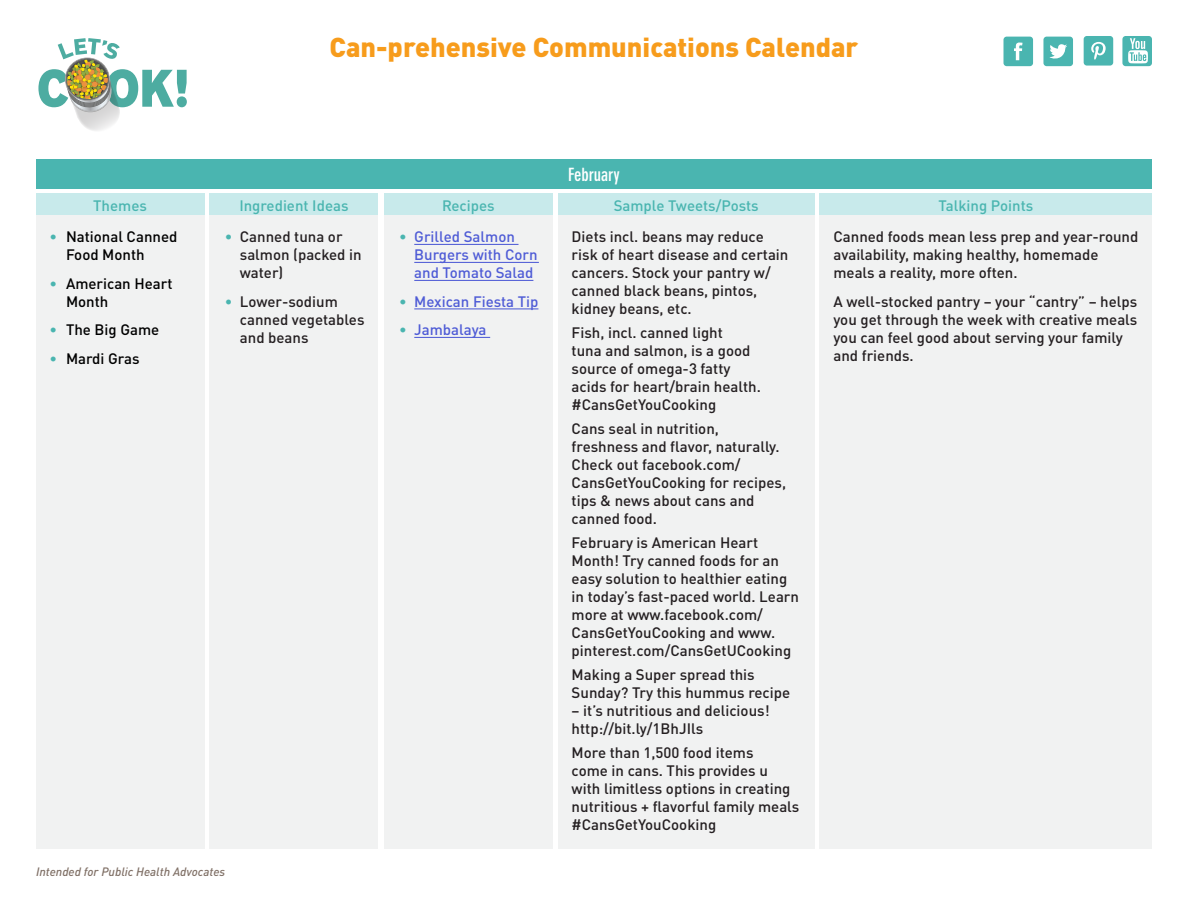
<style>
.page{position:relative;width:1188px;height:918px;background:#fff}
.page>*{position:absolute;margin:0;border:0;box-sizing:border-box;transform-origin:0 0}
.t1{font:900 27px "DINOT";color:#f79c1c}
.t2{font:700 condensed 18px "DIN Neuzeit Grotesk Std";color:#fff}
.t3{font:500 15px/18px "DINOT";color:#241f21}
.t4{font:500 15px/18px "DINOT";color:#4f5cd6}
.t5{font:500 15px/18px "DINOT";color:#000}
.t6{font:500 15px "DINOT";color:#4ab5b0}
.t7{font:italic 500 12px "DINOT";color:#807066}
.s1{color:#4ab5b0}
</style>
<div class="page">
<svg style="left:38px;top:38px;width:149px;height:93px"></svg>
<div style="left:1004px;top:37px;width:29px;height:29px;background:#4ab5b0;border-radius:3px"></div>
<svg style="left:1014px;top:43px;width:9px;height:17px"></svg>
<div style="left:1043px;top:37px;width:30px;height:29px;background:#4ab5b0;border-radius:3px"></div>
<svg style="left:1049px;top:44px;width:18px;height:15px"></svg>
<div style="left:1084px;top:36px;width:29px;height:30px;background:#4ab5b0;border-radius:3px"></div>
<svg style="left:1091px;top:42px;width:15px;height:18px"></svg>
<div style="left:1122px;top:36px;width:30px;height:30px;background:#4ab5b0;border-radius:3px"></div>
<svg style="left:1128px;top:38px;width:20px;height:25px"></svg>
<div style="left:36px;top:159px;width:1116px;height:30px;background:#4ab5b0"></div>
<div style="left:36px;top:194px;width:168px;height:22px;background:#c8eaeb"></div>
<div style="left:36px;top:216px;width:168px;height:633px;background:#f1f2f2"></div>
<div style="left:210px;top:194px;width:168px;height:22px;background:#c8eaeb"></div>
<div style="left:210px;top:216px;width:168px;height:633px;background:#f1f2f2"></div>
<div style="left:384px;top:194px;width:168px;height:22px;background:#c8eaeb"></div>
<div style="left:384px;top:216px;width:168px;height:633px;background:#f1f2f2"></div>
<hr style="left:414px;top:244px;width:105px;height:1px;background:#4f5cd6">
<hr style="left:414px;top:262px;width:125px;height:1px;background:#4f5cd6">
<hr style="left:414px;top:280px;width:119px;height:1px;background:#4f5cd6">
<hr style="left:414px;top:308px;width:124px;height:1px;background:#4f5cd6">
<hr style="left:414px;top:337px;width:76px;height:1px;background:#4f5cd6">
<div style="left:558px;top:194px;width:256px;height:22px;background:#c8eaeb"></div>
<div style="left:558px;top:216px;width:256px;height:633px;background:#f1f2f2"></div>
<div style="left:820px;top:194px;width:332px;height:22px;background:#c8eaeb"></div>
<div style="left:820px;top:216px;width:332px;height:633px;background:#f1f2f2"></div>
<h1 class="t1" style="left:330px;top:29px;width:530px">Can-prehensive Communications Calendar</h1>
<p class="t6" style="left:93px;top:196px;width:55px">Themes</p>
<p class="t5" style="left:66px;top:228px;width:113px;text-indent:-16px"><span class="s1">•</span> National Canned<br>Food Month</p>
<p class="t5" style="left:66px;top:274px;width:108px;text-indent:-16px"><span class="s1">•</span> American Heart<br>Month</p>
<p class="t5" style="left:50px;top:321px;width:111px"><span class="s1">•</span> The Big Game</p>
<p class="t5" style="left:50px;top:349px;width:92px"><span class="s1">•</span> Mardi Gras</p>
<p class="t6" style="left:239px;top:196px;width:111px">Ingredient Ideas</p>
<p class="t3" style="left:240px;top:228px;width:123px;text-indent:-15px"><span class="s1">•</span> Canned tuna or salmon (packed in water)</p>
<p class="t3" style="left:240px;top:292px;width:126px;text-indent:-15px"><span class="s1">•</span> Lower-sodium canned vegetables and beans</p>
<p class="t7" style="left:36px;top:864px;width:191px">Intended for Public Health Advocates</p>
<p class="t6" style="left:442px;top:196px;width:54px">Recipes</p>
<p class="t4" style="left:414px;top:228px;width:125px;text-indent:-15px"><span class="s1">•</span> Grilled Salmon<br>Burgers with Corn and Tomato Salad</p>
<p class="t4" style="left:399px;top:292px;width:141px"><span class="s1">•</span> Mexican Fiesta Tip</p>
<p class="t4" style="left:399px;top:321px;width:89px"><span class="s1">•</span> Jambalaya</p>
<p class="t2" style="left:568px;top:164px;width:53px">February</p>
<p class="t6" style="left:614px;top:196px;width:146px">Sample Tweets/Posts</p>
<p class="t3" style="left:572px;top:228px;width:218px">Diets incl. beans may reduce risk of heart disease and certain cancers. Stock your pantry w/ canned black beans, pintos, kidney beans, etc.</p>
<p class="t3" style="left:572px;top:324px;width:191px">Fish, incl. canned light<br>tuna and salmon, is a good source of omega-3 fatty acids for heart/brain health. #CansGetYouCooking</p>
<p class="t3" style="left:572px;top:420px;width:216px">Cans seal in nutrition, freshness and flavor, naturally.<br>Check out facebook.com/<br>CansGetYouCooking for recipes, tips &amp; news about cans and canned food.</p>
<p class="t3" style="left:572px;top:534px;width:229px">February is American Heart<br>Month! Try canned foods for an easy solution to healthier eating in today’s fast-paced world. Learn more at www.facebook.com/<br>CansGetYouCooking and www. pinterest.com/CansGetUCooking</p>
<p class="t3" style="left:572px;top:666px;width:220px">Making a Super spread this<br>Sunday? Try this hummus recipe</p>
<p class="t3" style="left:572px;top:702px;width:199px">– it’s nutritious and delicious! http://bit.ly/1BhJIls</p>
<p class="t3" style="left:572px;top:744px;width:229px">More than 1,500 food items<br>come in cans. This provides u with limitless options in creating nutritious + flavorful family meals #CansGetYouCooking</p>
<p class="t6" style="left:939px;top:196px;width:96px">Talking Points</p>
<p class="t3" style="left:833px;top:228px;width:307px">Canned foods mean less prep and year-round availability, making healthy, homemade meals a reality, more often.</p>
<p class="t3" style="left:833px;top:292px;width:306px">A well-stocked pantry – your “cantry” – helps you get through the week with creative meals you can feel good about serving your family and friends.</p>
</div>
